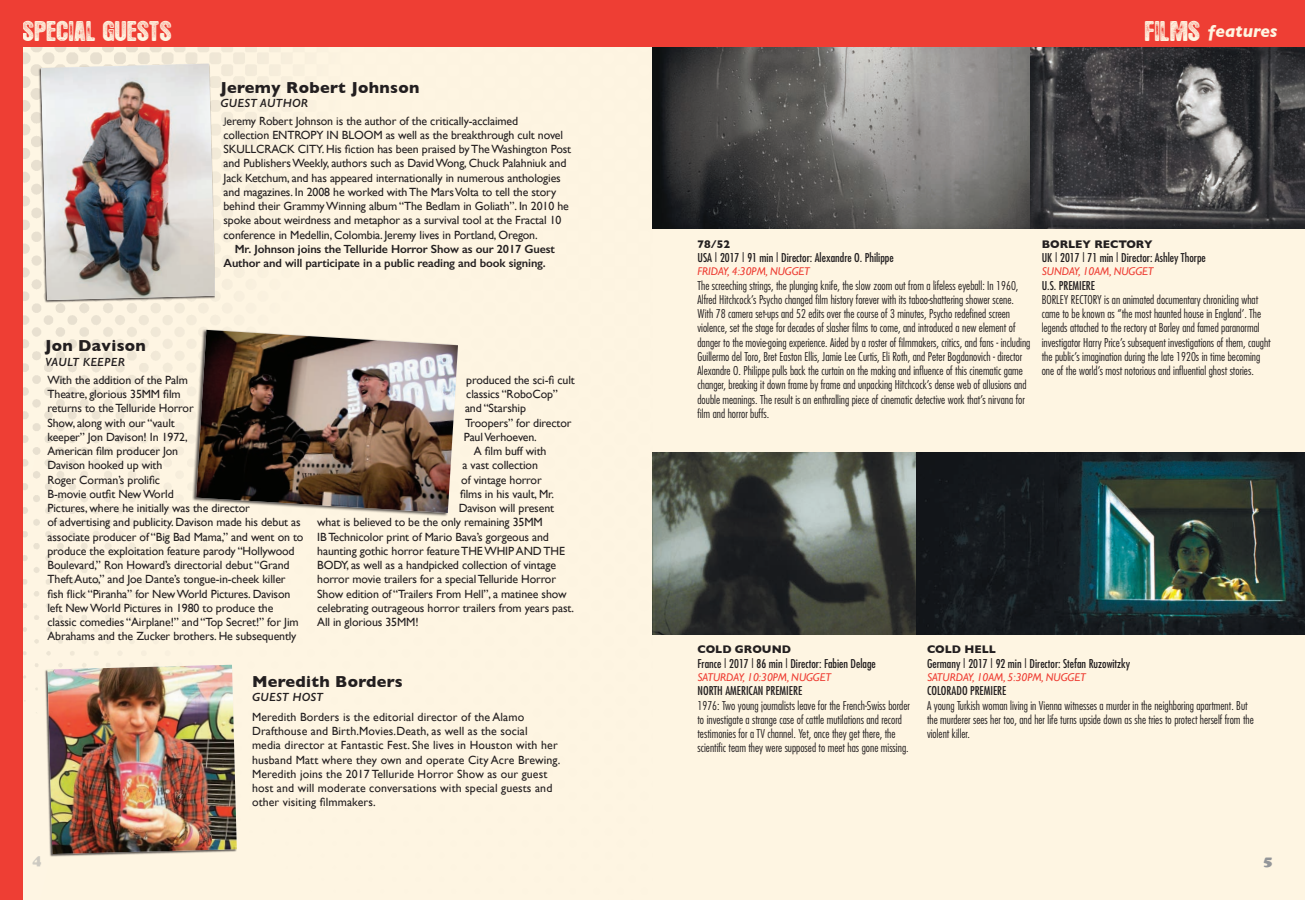
<style>
.page{position:relative;width:1305px;height:900px;background:#fef5e2}
.page>*{position:absolute;margin:0;border:0;box-sizing:border-box;transform-origin:0 0}
.WEE_subs{font:22.5px "Hotel Coral Essex";letter-spacing:.04em;color:#fef5e2}
.WEE_subs-2{font:italic 700 17.5px "Gill Sans";color:#fef5e2}
.t1{font:700 16.25px "Gill Sans";letter-spacing:.02em;color:#231f20}
.t2{font:900 15px "Cooper";color:#939598}
.WEE_subs-3{font:11.88px/14.2px "Gill Sans";letter-spacing:-.01em;color:#231f20}
.film_title{font:300 condensed 11.88px/14.2px "Futura";color:#231f20}
.WEE_subs-4{font:11.88px/14.2px "Gill Sans";letter-spacing:.01em;color:#231f20}
.t3{font:condensed 11.88px "Futura";color:#231f20}
.WEE_subs-5{font:600 11.88px/14.2px "Gill Sans";letter-spacing:-.01em;color:#231f20}
.t4{font:italic 600 11.88px "Gill Sans";letter-spacing:.02em;color:#231f20}
.day_time_theater{font:italic 11.25px "Gill Sans";color:#ee3e34}
.film_title-2{font:700 11.25px "Gill Sans";color:#231f20}
.s1{font-family:"Futura";font-size:10px}
.s2{font-family:"Hotel Coral Essex";font-weight:400;font-style:normal;font-size:22.5px}
</style>
<div class="page">
<img style="left:22px;top:46px;width:631px;height:854px">
<div style="left:0;top:0;width:652px;height:46px;background:#ee3e34"></div>
<div style="left:39px;top:63px;width:176px;height:240px;background:#231f20;opacity:.75"></div>
<img style="left:41px;top:64px;width:174px;height:236px">
<div style="left:45px;top:664px;width:192px;height:193px;background:#231f20;opacity:.75"></div>
<img style="left:48px;top:665px;width:189px;height:189px">
<div style="left:192px;top:329px;width:267px;height:188px;background:#231f20;opacity:.75"></div>
<img style="left:196px;top:330px;width:262px;height:183px">
<div style="left:0;top:0;width:22px;height:900px;background:#ee3e34"></div>
<img style="left:652px;top:46px;width:379px;height:183px">
<svg style="left:1031px;top:46px;width:274px;height:183px;background:#474547"></svg>
<img style="left:652px;top:452px;width:264px;height:182px">
<svg style="left:916px;top:452px;width:389px;height:182px;background:#203131"></svg>
<div style="left:652px;top:0;width:653px;height:46px;background:#ee3e34"></div>
<p class="WEE_subs" style="left:23px;top:20px;width:150px">SPECIAL GUESTS</p>
<p class="t1" style="left:45px;top:336px;width:102px">Jon Davison</p>
<p class="t4" style="left:45px;top:354px;width:82px">VAULT KEEPER</p>
<p class="t1" style="left:220px;top:78px;width:200px">Jeremy Robert Johnson</p>
<p class="t4" style="left:220px;top:96px;width:89px">GUEST AUTHOR</p>
<p class="WEE_subs-3" style="left:223px;top:113px;width:349px"><span class="s1">J</span>eremy Robert Johnson is the author of the critically-acclaimed<br>collection ENTROPY IN BLOOM as well as the breakthrough cult novel SKULLCRACK CITY. His fiction has been praised by The Washington Post and Publishers Weekly, authors such as David Wong, Chuck Palahniuk and Jack Ketchum, and has appeared internationally in numerous anthologies and magazines. In 2008 he worked with The Mars Volta to tell the story behind their Grammy Winning album “The Bedlam in Goliath”. In 2010 he spoke about weirdness and metaphor as a survival tool at the Fractal 10 conference in Medellin, Colombia. Jeremy lives in Portland, Oregon.</p>
<p class="WEE_subs-5" style="left:224px;top:242px;width:333px;text-indent:11px">Mr. Johnson joins the Telluride Horror Show as our 2017 Guest<br>Author and will participate in a public reading and book signing.</p>
<p class="WEE_subs-3" style="left:48px;top:373px;width:258px">With the addition of the Palm<br>Theatre, glorious 35MM film<br>returns to the Telluride Horror<br>Show, along with our “vault<br>keeper” Jon Davison! In 1972,<br>American film producer Jon<br>Davison hooked up with<br>Roger Corman’s prolific<br>B-movie outfit New World<br>Pictures, where he initially was the director<br>of advertising and publicity. Davison made his debut as associate producer of “Big Bad Mama,” and went on to produce the exploitation feature parody “Hollywood Boulevard,” Ron Howard’s directorial debut “Grand Theft Auto,” and Joe Dante’s tongue-in-cheek killer fish flick “Piranha” for New World Pictures. Davison left New World Pictures in 1980 to produce the classic comedies “Airplane!” and “Top Secret!” for Jim Abrahams and the Zucker brothers. He subsequently</p>
<p class="WEE_subs-3" style="left:464px;top:373px;width:113px">produced the sci-fi cult classics “RoboCop” and “Starship<br>Troopers” for director<br>Paul Verhoeven.</p>
<p class="WEE_subs-3" style="left:474px;top:444px;width:74px">A film buff with</p>
<p class="WEE_subs-3" style="left:463px;top:458px;width:77px">a vast collection</p>
<p class="WEE_subs-3" style="left:461px;top:472px;width:82px">of vintage horror</p>
<p class="WEE_subs-3" style="left:460px;top:487px;width:96px">films in his vault, Mr.</p>
<p class="WEE_subs-3" style="left:459px;top:501px;width:97px">Davison will present</p>
<p class="WEE_subs-3" style="left:317px;top:515px;width:227px">what is believed to be the only remaining 35MM</p>
<p class="WEE_subs-3" style="left:317px;top:529px;width:233px">IB Technicolor print of Mario Bava’s gorgeous and</p>
<p class="WEE_subs-3" style="left:317px;top:544px;width:249px">haunting gothic horror feature THE WHIP AND THE</p>
<p class="WEE_subs-3" style="left:317px;top:558px;width:241px">BODY, as well as a handpicked collection of vintage</p>
<p class="WEE_subs-3" style="left:317px;top:572px;width:240px">horror movie trailers for a special Telluride Horror</p>
<p class="WEE_subs-3" style="left:317px;top:586px;width:251px">Show edition of “Trailers From Hell”, a matinee show</p>
<p class="WEE_subs-3" style="left:317px;top:601px;width:258px">celebrating outrageous horror trailers from years past.</p>
<p class="WEE_subs-3" style="left:317px;top:615px;width:103px">All in glorious 35MM!</p>
<p class="t1" style="left:252px;top:672px;width:152px">Meredith Borders</p>
<p class="t4" style="left:252px;top:690px;width:73px">GUEST HOST</p>
<p class="WEE_subs-4" style="left:252px;top:710px;width:310px">Meredith Borders is the editorial director of the Alamo Drafthouse and Birth.Movies.Death, as well as the social<br>media director at Fantastic Fest. She lives in Houston with her husband Matt where they own and operate City Acre Brewing.<br>Meredith joins the 2017 Telluride Horror Show as our guest host and will moderate conversations with special guests and other visiting filmmakers.</p>
<p class="WEE_subs-2" style="left:1145px;top:21px;width:134px"><span class="s2">FILMS</span> features</p>
<p class="film_title-2" style="left:697px;top:237px;width:34px">78/52</p>
<p class="t3" style="left:697px;top:250px;width:198px">USA | 2017 | 91 min | Director: Alexandre O. Philippe</p>
<p class="day_time_theater" style="left:697px;top:265px;width:114px">FRIDAY, 4:30PM, NUGGET</p>
<p class="film_title" style="left:697px;top:278px;width:334px">The screeching strings, the plunging knife, the slow zoom out from a lifeless eyeball: In 1960, Alfred Hitchcock’s Psycho changed film history forever with its taboo-shattering shower scene.<br>With 78 camera set-ups and 52 edits over the course of 3 minutes, Psycho redefined screen violence, set the stage for decades of slasher films to come, and introduced a new element of danger to the movie-going experience. Aided by a roster of filmmakers, critics, and fans - including Guillermo del Toro, Bret Easton Ellis, Jamie Lee Curtis, Eli Roth, and Peter Bogdanovich - director Alexandre O. Philippe pulls back the curtain on the making and influence of this cinematic game changer, breaking it down frame by frame and unpacking Hitchcock’s dense web of allusions and double meanings. The result is an enthralling piece of cinematic detective work that’s nirvana for film and horror buffs.</p>
<p class="film_title-2" style="left:1042px;top:237px;width:112px">BORLEY RECTORY</p>
<p class="t3" style="left:1042px;top:250px;width:166px">UK | 2017 | 71 min | Director: Ashley Thorpe</p>
<p class="day_time_theater" style="left:1042px;top:265px;width:113px">SUNDAY, 10AM, NUGGET</p>
<p class="t3" style="left:1042px;top:278px;width:55px">U.S. PREMIERE</p>
<p class="film_title" style="left:1042px;top:292px;width:230px">BORLEY RECTORY is an animated documentary chronicling what came to be known as “the most haunted house in England’. The legends attached to the rectory at Borley and famed paranormal investigator Harry Price’s subsequent investigations of them, caught the public’s imagination during the late 1920s in time becoming one of the world’s most notorious and influential ghost stories.</p>
<p class="film_title-2" style="left:698px;top:643px;width:95px">COLD GROUND</p>
<p class="t3" style="left:698px;top:656px;width:180px">France | 2017 | 86 min | Director: Fabien Delage</p>
<p class="day_time_theater" style="left:698px;top:671px;width:135px">SATURDAY, 10:30PM, NUGGET</p>
<p class="t3" style="left:698px;top:683px;width:106px">NORTH AMERICAN PREMIERE</p>
<p class="film_title" style="left:698px;top:698px;width:214px">1976: Two young journalists leave for the French-Swiss border to investigate a strange case of cattle mutilations and record testimonies for a TV channel. Yet, once they get there, the scientific team they were supposed to meet has gone missing.</p>
<p class="film_title-2" style="left:927px;top:643px;width:70px">COLD HELL</p>
<p class="t3" style="left:927px;top:656px;width:205px">Germany | 2017 | 92 min | Director: Stefan Ruzowitzky</p>
<p class="day_time_theater" style="left:927px;top:671px;width:160px">SATURDAY, 10AM, 5:30PM, NUGGET</p>
<p class="t3" style="left:927px;top:683px;width:81px">COLORADO PREMIERE</p>
<p class="film_title" style="left:927px;top:698px;width:328px">A young Turkish woman living in Vienna witnesses a murder in the neighboring apartment. But the murderer sees her too, and her life turns upside down as she tries to protect herself from the violent killer.</p>
<p class="t2" style="left:32px;top:851px;width:11px">4</p>
<p class="t2" style="left:1263px;top:852px;width:11px">5</p>
</div>
